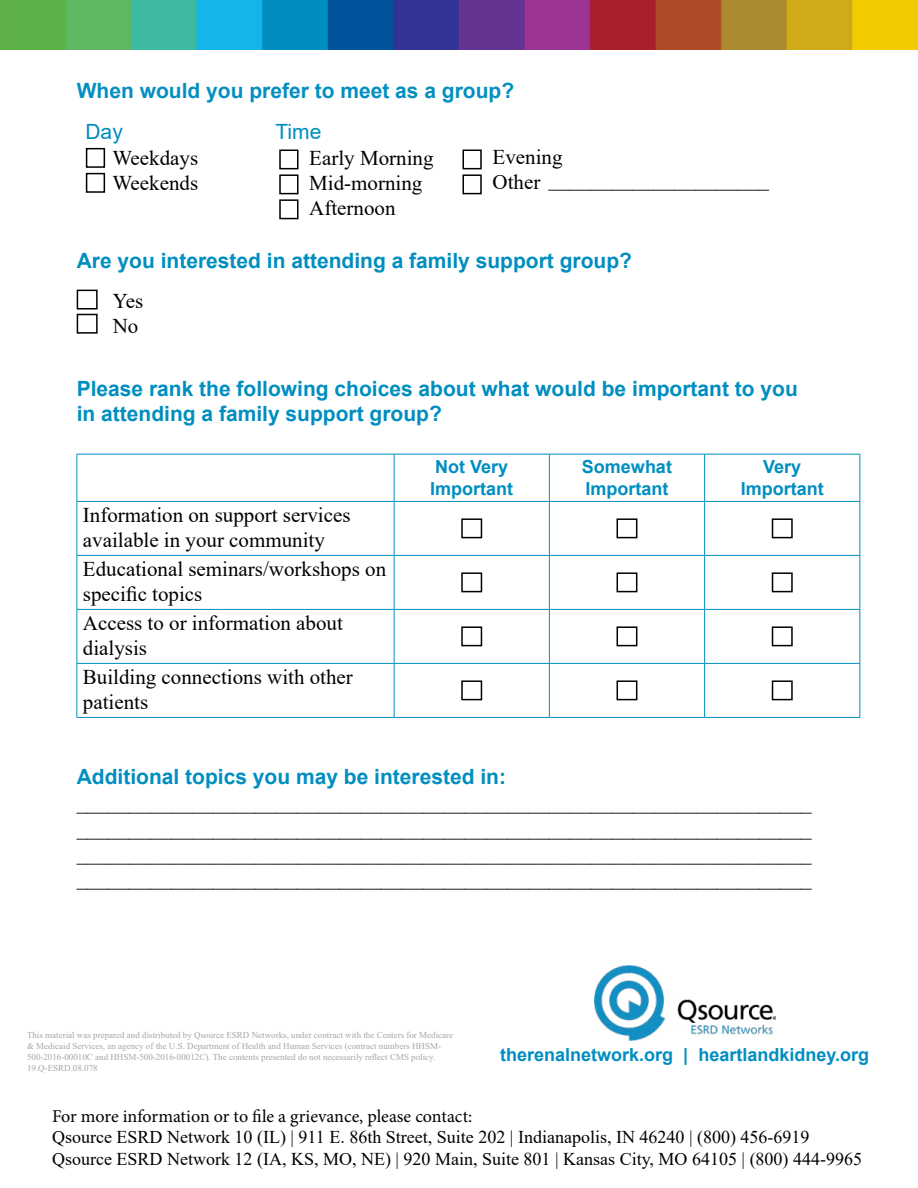
<style>
.page{position:relative;width:918px;height:1188px;background:#fff}
.page>*{position:absolute;margin:0;border:0;box-sizing:border-box;transform-origin:0 0}
.t1{font:21px/25.2px "Times New Roman";color:#000}
.t2{font:700 21px/25.2px "Arial";color:#008ec0}
.t3{font:700 21px "Arial";color:#048fc0}
.t4{font:21px "Arial";color:#008ec0}
.t5{font:18px/21.6px "Times New Roman";color:#000}
.t6{font:700 18px/21.6px "Arial";color:#008ec0}
.t7{font:18px "Minion Pro";color:#000}
.t8{font:9px/10.8px "Times New Roman";color:#a6a6a6}
</style>
<div class="page">
<div style="left:77px;top:290px;width:21px;height:20px;border:2px solid #000"></div>
<div style="left:77px;top:314px;width:21px;height:20px;border:2px solid #000"></div>
<img style="left:0;top:0;width:918px;height:49px">
<hr style="left:77px;top:502px;width:1px;height:53px;background:#008ec0">
<hr style="left:394px;top:502px;width:1px;height:53px;background:#008ec0">
<hr style="left:549px;top:502px;width:1px;height:53px;background:#008ec0">
<hr style="left:704px;top:502px;width:1px;height:53px;background:#008ec0">
<hr style="left:860px;top:502px;width:1px;height:53px;background:#008ec0">
<hr style="left:77px;top:555px;width:317px;height:1px;background:#008ec0">
<hr style="left:77px;top:556px;width:1px;height:53px;background:#008ec0">
<hr style="left:394px;top:555px;width:155px;height:1px;background:#008ec0">
<hr style="left:394px;top:556px;width:1px;height:53px;background:#008ec0">
<hr style="left:549px;top:555px;width:156px;height:1px;background:#008ec0">
<hr style="left:549px;top:556px;width:1px;height:53px;background:#008ec0">
<hr style="left:705px;top:555px;width:155px;height:1px;background:#008ec0">
<hr style="left:704px;top:556px;width:1px;height:53px;background:#008ec0">
<hr style="left:860px;top:556px;width:1px;height:53px;background:#008ec0">
<hr style="left:77px;top:609px;width:317px;height:1px;background:#008ec0">
<hr style="left:77px;top:610px;width:1px;height:53px;background:#008ec0">
<hr style="left:394px;top:609px;width:155px;height:1px;background:#008ec0">
<hr style="left:394px;top:610px;width:1px;height:53px;background:#008ec0">
<hr style="left:549px;top:609px;width:156px;height:1px;background:#008ec0">
<hr style="left:549px;top:610px;width:1px;height:53px;background:#008ec0">
<hr style="left:705px;top:609px;width:155px;height:1px;background:#008ec0">
<hr style="left:704px;top:610px;width:1px;height:53px;background:#008ec0">
<hr style="left:860px;top:610px;width:1px;height:53px;background:#008ec0">
<hr style="left:77px;top:663px;width:317px;height:1px;background:#008ec0">
<hr style="left:77px;top:664px;width:1px;height:53px;background:#008ec0">
<hr style="left:394px;top:663px;width:155px;height:1px;background:#008ec0">
<hr style="left:394px;top:664px;width:1px;height:53px;background:#008ec0">
<hr style="left:549px;top:663px;width:156px;height:1px;background:#008ec0">
<hr style="left:549px;top:664px;width:1px;height:53px;background:#008ec0">
<hr style="left:705px;top:663px;width:155px;height:1px;background:#008ec0">
<hr style="left:704px;top:664px;width:1px;height:53px;background:#008ec0">
<hr style="left:860px;top:664px;width:1px;height:53px;background:#008ec0">
<hr style="left:77px;top:717px;width:317px;height:1px;background:#008ec0">
<hr style="left:394px;top:717px;width:155px;height:1px;background:#008ec0">
<hr style="left:549px;top:717px;width:156px;height:1px;background:#008ec0">
<hr style="left:705px;top:717px;width:155px;height:1px;background:#008ec0">
<hr style="left:77px;top:454px;width:317px;height:1px;background:#008ec0">
<hr style="left:77px;top:454px;width:1px;height:47px;background:#008ec0">
<hr style="left:394px;top:454px;width:155px;height:1px;background:#008ec0">
<hr style="left:394px;top:454px;width:1px;height:47px;background:#008ec0">
<hr style="left:549px;top:454px;width:156px;height:1px;background:#008ec0">
<hr style="left:549px;top:454px;width:1px;height:47px;background:#008ec0">
<hr style="left:705px;top:454px;width:155px;height:1px;background:#008ec0">
<hr style="left:704px;top:454px;width:1px;height:47px;background:#008ec0">
<hr style="left:860px;top:454px;width:1px;height:47px;background:#008ec0">
<hr style="left:77px;top:501px;width:317px;height:1px;background:#008ec0">
<hr style="left:394px;top:501px;width:155px;height:1px;background:#008ec0">
<hr style="left:549px;top:501px;width:156px;height:1px;background:#008ec0">
<hr style="left:705px;top:501px;width:155px;height:1px;background:#008ec0">
<div style="left:461px;top:518px;width:21px;height:20px;border:2px solid #000"></div>
<div style="left:617px;top:518px;width:20px;height:20px;border:2px solid #000"></div>
<div style="left:772px;top:518px;width:21px;height:20px;border:2px solid #000"></div>
<div style="left:461px;top:572px;width:21px;height:20px;border:2px solid #000"></div>
<div style="left:617px;top:572px;width:20px;height:20px;border:2px solid #000"></div>
<div style="left:772px;top:572px;width:21px;height:20px;border:2px solid #000"></div>
<div style="left:461px;top:626px;width:21px;height:20px;border:2px solid #000"></div>
<div style="left:617px;top:626px;width:20px;height:20px;border:2px solid #000"></div>
<div style="left:772px;top:626px;width:21px;height:20px;border:2px solid #000"></div>
<div style="left:461px;top:680px;width:21px;height:20px;border:2px solid #000"></div>
<div style="left:617px;top:680px;width:20px;height:20px;border:2px solid #000"></div>
<div style="left:772px;top:680px;width:21px;height:20px;border:2px solid #000"></div>
<div style="left:86px;top:148px;width:19px;height:20px;border:2px solid #000"></div>
<div style="left:86px;top:173px;width:19px;height:20px;border:2px solid #000"></div>
<div style="left:279px;top:150px;width:20px;height:19px;border:2px solid #000"></div>
<div style="left:279px;top:174px;width:20px;height:20px;border:2px solid #000"></div>
<div style="left:279px;top:199px;width:20px;height:20px;border:2px solid #000"></div>
<div style="left:462px;top:150px;width:20px;height:19px;border:2px solid #000"></div>
<div style="left:462px;top:174px;width:20px;height:20px;border:2px solid #000"></div>
<img style="left:594px;top:966px;width:181px;height:75px">
<p class="t3" style="left:77px;top:76px;width:439px">When would you prefer to meet as a group?</p>
<p class="t4" style="left:86px;top:118px;width:39px">Day</p>
<p class="t1" style="left:113px;top:144px;width:87px">Weekdays<br>Weekends</p>
<p class="t4" style="left:276px;top:118px;width:47px">Time</p>
<p class="t1" style="left:309px;top:144px;width:126px">Early Morning<br>Mid-morning<br>Afternoon</p>
<p class="t1" style="left:493px;top:145px;width:278px;line-height:21.9px">Evening<br>Other _____________________</p>
<p class="t2" style="left:77px;top:248px;width:557px">Are you interested in attending a family support group?</p>
<p class="t1" style="left:113px;top:288px;width:32px">Yes<br>No</p>
<p class="t2" style="left:77px;top:376px;width:723px">Please rank the following choices about what would be important to you in attending a family support group?</p>
<p class="t6" style="left:430px;top:456px;width:84px">Not Very<br>Important</p>
<p class="t6" style="left:582px;top:456px;width:92px">Somewhat<br>Important</p>
<p class="t6" style="left:741px;top:456px;width:84px;text-align:center">Very<br>Important</p>
<p class="t1" style="left:83px;top:502px;width:269px">Information on support services available in your community</p>
<p class="t1" style="left:83px;top:556px;width:305px">Educational seminars/workshops on specific topics</p>
<p class="t1" style="left:83px;top:610px;width:262px">Access to or information about dialysis</p>
<p class="t1" style="left:83px;top:664px;width:272px">Building connections with other patients</p>
<p class="t2" style="left:77px;top:764px;width:431px">Additional topics you may be interested in:</p>
<p class="t1" style="left:77px;top:789px;width:736px;text-align:justify">______________________________________________________________________ ______________________________________________________________________ ______________________________________________________________________ ______________________________________________________________________</p>
<p class="t8" style="left:27px;top:1030px;width:428px">This material was prepared and distributed by Qsource ESRD Networks, under contract with the Centers for Medicare &amp; Medicaid Services, an agency of the U.S. Department of Health and Human Services (contract numbers HHSM-500-2016-00010C and HHSM-500-2016-00012C). The contents presented do not necessarily reflect CMS policy.<br>19.Q-ESRD.08.078</p>
<p class="t6" style="left:500px;top:1044px;width:370px">therenalnetwork.org | heartlandkidney.org</p>
<p class="t7" style="left:52px;top:1104px;width:422px">For more information or to file a grievance, please contact:</p>
<p class="t5" style="left:52px;top:1126px;width:812px">Qsource ESRD Network 10 (IL) | 911 E. 86th Street, Suite 202 | Indianapolis, IN 46240 | (800) 456-6919<br>Qsource ESRD Network 12 (IA, KS, MO, NE) | 920 Main, Suite 801 | Kansas City, MO 64105 | (800) 444-9965</p>
</div>
